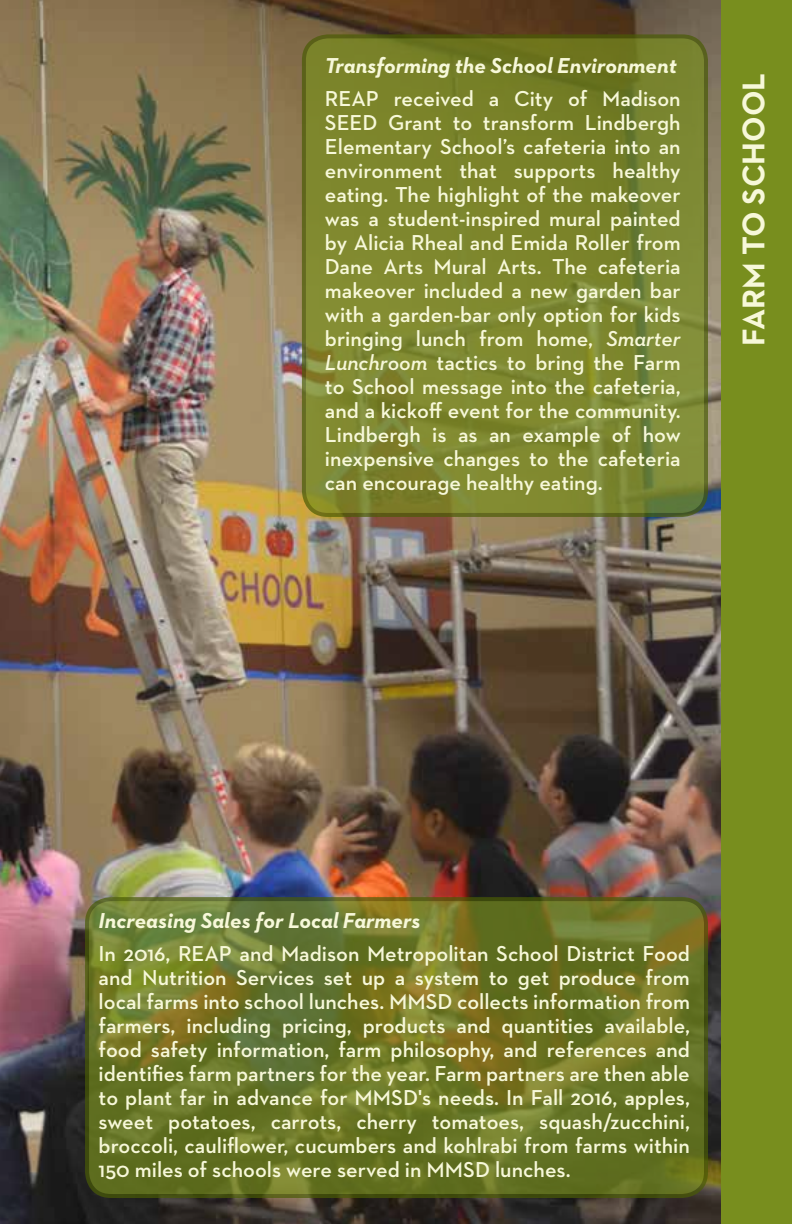
<style>
.page{position:relative;width:792px;height:1224px;background:#fff}
.page>*{position:absolute;margin:0;border:0;box-sizing:border-box;transform-origin:0 0}
.t1{font:700 32px "Neutraface 2 Text";color:#f7f8d9}
.t2{font:600 22px/24px "Neutraface 2 Text";color:#f7f8d9;text-align:justify}
.t3{font:italic 700 22px "Neutraface 2 Text";color:#f7f8d9}
.s1{font-style:italic}
</style>
<div class="page">
<img style="left:0;top:0;width:722px;height:1224px">
<div style="left:722px;top:0;width:70px;height:1224px;background:#788e1e"></div>
<svg style="left:304px;top:36px;width:402px;height:479px;background:#7b852e"></svg>
<div style="left:302px;top:34px;width:406px;height:483px;border:4px solid #4a5c05;border-radius:24px"></div>
<svg style="left:87px;top:899px;width:619px;height:297px;background:#6b7527"></svg>
<div style="left:85px;top:897px;width:623px;height:301px;border:4px solid #4a5c05;border-radius:24px"></div>
<p class="t3" style="left:325px;top:52px;width:353px">Transforming the School Environment</p>
<p class="t2" style="left:325px;top:86px;width:357px">REAP received a City of Madison SEED Grant to transform Lindbergh Elementary School’s cafeteria into an environment that supports healthy eating. The highlight of the makeover was a student-inspired mural painted by Alicia Rheal and Emida Roller from Dane Arts Mural Arts. The cafeteria makeover included a new garden bar with a garden-bar only option for kids bringing lunch from home, <span class="s1">Smarter Lunchroom</span> tactics to bring the Farm to School message into the cafeteria, and a kickoff event for the community.<br>Lindbergh is as an example of how inexpensive changes to the cafeteria can encourage healthy eating.</p>
<h1 class="t1" style="left:733px;top:346px;width:275px;rotate:-90deg">FARM TO SCHOOL</h1>
<p class="t3" style="left:99px;top:906px;width:323px">Increasing Sales for Local Farmers</p>
<p class="t2" style="left:99px;top:941px;width:593px">In 2016, REAP and Madison Metropolitan School District Food and Nutrition Services set up a system to get produce from local farms into school lunches. MMSD collects information from farmers, including pricing, products and quantities available, food safety information, farm philosophy, and references and identifies farm partners for the year. Farm partners are then able to plant far in advance for MMSD's needs. In Fall 2016, apples, sweet potatoes, carrots, cherry tomatoes, squash/zucchini, broccoli, cauliflower, cucumbers and kohlrabi from farms within 150 miles of schools were served in MMSD lunches.</p>
</div>
